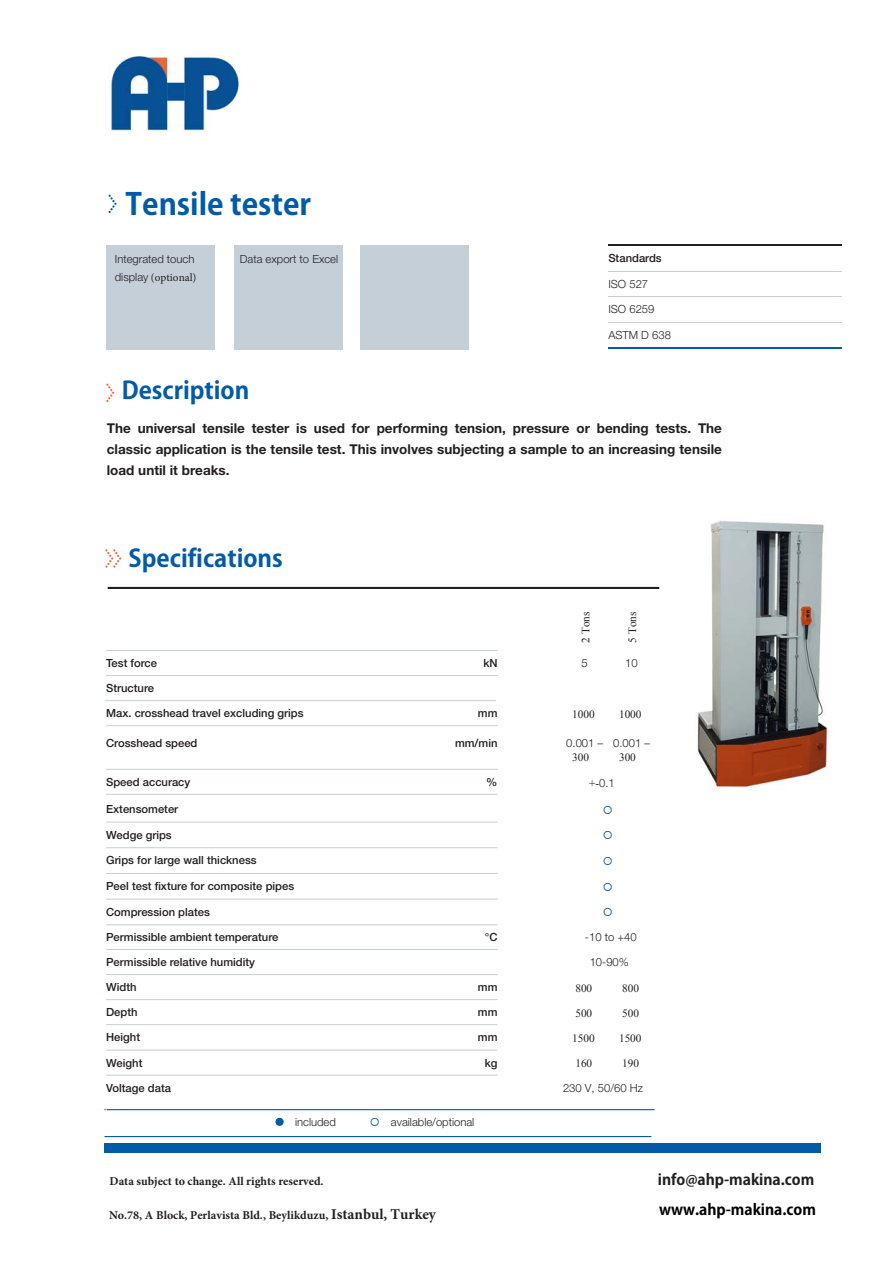
<style>
.page{position:relative;width:893px;height:1263px;background:#fff}
.page>*{position:absolute;margin:0;border:0;box-sizing:border-box;transform-origin:0 0}
.t1{font:700 30px "Adobe Gothic Std";color:#015ba7}
.t2{font:700 24px "Adobe Gothic Std";color:#015ba7}
.t3{font:700 15px "Adobe Gothic Std";color:#231f20}
.t4{font:700 15px "Adobe Gothic Std";color:#000}
.t5{font:700 13.5px/21px "Helvetica Neue LT Pro";color:#231f20;text-align:justify}
.t6{font:700 12px "Minion Pro";color:#231f20}
.t7{font:500 11.25px "Helvetica Neue LT Pro";color:#231f20}
.t8{font:300 11.25px "Helvetica Neue LT Pro";color:#231f20}
.t9{font:11.25px "Times New Roman";color:#231f20}
.t10{font:11.25px "Minion Pro";color:#231f20}
.s1{font-family:"Helvetica Neue LT Pro";font-weight:300}
.s2{color:#015ba7}
.s3{font-family:"Times New Roman";font-weight:400}
.s4{font-size:15px}
</style>
<div class="page">
<svg style="left:106px;top:384px;width:8px;height:18px"></svg>
<svg style="left:109px;top:195px;width:7px;height:18px"></svg>
<div style="left:106px;top:245px;width:109px;height:105px;background:#c4cfd7"></div>
<div style="left:234px;top:245px;width:109px;height:105px;background:#c4cfd7"></div>
<div style="left:360px;top:245px;width:108px;height:105px;background:#c4cfd7"></div>
<hr style="left:608px;top:245px;width:234px;height:1px;background:#231f20">
<hr style="left:608px;top:271px;width:234px;height:1px;background:#c4cfd7">
<hr style="left:608px;top:347px;width:234px;height:2px;background:#015ba7">
<hr style="left:608px;top:296px;width:234px;height:1px;background:#c4cfd7">
<hr style="left:608px;top:322px;width:234px;height:1px;background:#c4cfd7">
<img style="left:108px;top:54px;width:131px;height:77px">
<hr style="left:106px;top:650px;width:391px;height:1px;background:#c4cfd7">
<hr style="left:106px;top:675px;width:391px;height:1px;background:#c4cfd7">
<hr style="left:105px;top:700px;width:391px;height:1px;background:#c4cfd7">
<hr style="left:106px;top:725px;width:391px;height:1px;background:#c4cfd7">
<hr style="left:106px;top:769px;width:391px;height:1px;background:#c4cfd7">
<hr style="left:106px;top:794px;width:391px;height:1px;background:#c4cfd7">
<hr style="left:106px;top:822px;width:391px;height:1px;background:#c4cfd7">
<hr style="left:106px;top:847px;width:391px;height:1px;background:#c4cfd7">
<hr style="left:106px;top:873px;width:391px;height:1px;background:#c4cfd7">
<hr style="left:106px;top:899px;width:391px;height:1px;background:#c4cfd7">
<hr style="left:106px;top:925px;width:391px;height:1px;background:#c4cfd7">
<hr style="left:106px;top:949px;width:391px;height:1px;background:#c4cfd7">
<hr style="left:106px;top:974px;width:391px;height:1px;background:#c4cfd7">
<hr style="left:106px;top:999px;width:391px;height:1px;background:#c4cfd7">
<hr style="left:106px;top:1024px;width:391px;height:1px;background:#c4cfd7">
<hr style="left:106px;top:1050px;width:391px;height:1px;background:#c4cfd7">
<hr style="left:106px;top:1075px;width:391px;height:1px;background:#c4cfd7">
<hr style="left:104px;top:1109px;width:550px;height:1px;background:#015ba7">
<hr style="left:104px;top:1136px;width:547px;height:1px;background:#015ba7">
<hr style="left:108px;top:587px;width:551px;height:2px;background:#231f20">
<hr style="left:105px;top:1109px;width:2px;height:26px;background:#fff">
<svg style="left:275px;top:1117px;width:9px;height:9px"></svg>
<svg style="left:105px;top:549px;width:16px;height:19px"></svg>
<img style="left:697px;top:520px;width:131px;height:267px">
<div style="left:104px;top:1143px;width:716px;height:10px;background:#015ba7"></div>
<h1 class="t1" style="left:126px;top:186px;width:187px">Tensile tester</h1>
<p class="t8" style="left:115px;top:255px;width:81px">Integrated touch</p>
<p class="t10" style="left:115px;top:270px;width:83px"><span class="s1">display</span> (optional)</p>
<p class="t8" style="left:240px;top:252px;width:100px">Data export to Excel</p>
<p class="t7" style="left:608px;top:254px;width:55px">Standards</p>
<p class="t8" style="left:608px;top:279px;width:41px">ISO 527</p>
<p class="t8" style="left:608px;top:305px;width:48px">ISO 6259</p>
<p class="t8" style="left:608px;top:330px;width:64px">ASTM D 638</p>
<h2 class="t2" style="left:122px;top:375px;width:129px">Description</h2>
<p class="t5" style="left:107px;top:417px;width:616px">The universal tensile tester is used for performing tension, pressure or bending tests. The classic application is the tensile test. This involves subjecting a sample to an increasing tensile load until it breaks.</p>
<h2 class="t2" style="left:129px;top:544px;width:156px">Specifications</h2>
<p class="t9" style="left:578px;top:643px;width:32px;rotate:-90deg">2 Tons</p>
<p class="t9" style="left:624px;top:643px;width:32px;rotate:-90deg">5 Tons</p>
<p class="t7" style="left:106px;top:659px;width:52px">Test force</p>
<p class="t7" style="left:483px;top:659px;width:16px">kN</p>
<p class="t8" style="left:581px;top:659px;width:8px">5</p>
<p class="t8" style="left:625px;top:659px;width:14px">10</p>
<p class="t7" style="left:106px;top:684px;width:49px">Structure</p>
<p class="t7" style="left:106px;top:709px;width:199px">Max. crosshead travel excluding grips</p>
<p class="t7" style="left:478px;top:709px;width:21px">mm</p>
<p class="t9" style="left:572px;top:706px;width:24px">1000</p>
<p class="t9" style="left:619px;top:706px;width:24px">1000</p>
<p class="t7" style="left:106px;top:739px;width:93px">Crosshead speed</p>
<p class="t7" style="left:455px;top:739px;width:44px">mm/min</p>
<p class="t8" style="left:566px;top:739px;width:38px">0.001 –</p>
<p class="t9" style="left:572px;top:750px;width:18px">300</p>
<p class="t8" style="left:613px;top:739px;width:38px">0.001 –</p>
<p class="t9" style="left:619px;top:750px;width:18px">300</p>
<p class="t7" style="left:106px;top:778px;width:86px">Speed accuracy</p>
<p class="t7" style="left:486px;top:778px;width:13px">%</p>
<p class="t7" style="left:106px;top:805px;width:74px">Extensometer</p>
<p class="t7" style="left:106px;top:830px;width:67px">Wedge grips</p>
<p class="t7" style="left:106px;top:856px;width:152px">Grips for large wall thickness</p>
<p class="t7" style="left:106px;top:882px;width:189px">Peel test fixture for composite pipes</p>
<p class="t7" style="left:106px;top:907px;width:105px">Compression plates</p>
<p class="t7" style="left:106px;top:933px;width:174px">Permissible ambient temperature</p>
<p class="t7" style="left:485px;top:933px;width:14px">°C</p>
<p class="t8" style="left:585px;top:933px;width:53px">-10 to +40</p>
<p class="t7" style="left:106px;top:958px;width:150px">Permissible relative humidity</p>
<p class="t8" style="left:589px;top:958px;width:41px">10-90%</p>
<p class="t7" style="left:106px;top:983px;width:32px">Width</p>
<p class="t7" style="left:478px;top:983px;width:21px">mm</p>
<p class="t9" style="left:575px;top:980px;width:18px">800</p>
<p class="t9" style="left:622px;top:980px;width:18px">800</p>
<p class="t7" style="left:106px;top:1008px;width:33px">Depth</p>
<p class="t7" style="left:478px;top:1008px;width:21px">mm</p>
<p class="t9" style="left:575px;top:1005px;width:18px">500</p>
<p class="t9" style="left:622px;top:1005px;width:18px">500</p>
<p class="t7" style="left:106px;top:1033px;width:35px">Height</p>
<p class="t7" style="left:478px;top:1033px;width:21px">mm</p>
<p class="t9" style="left:572px;top:1031px;width:24px">1500</p>
<p class="t9" style="left:619px;top:1031px;width:24px">1500</p>
<p class="t7" style="left:106px;top:1058px;width:38px">Weight</p>
<p class="t7" style="left:485px;top:1058px;width:14px">kg</p>
<p class="t9" style="left:575px;top:1056px;width:18px">160</p>
<p class="t9" style="left:622px;top:1056px;width:18px">190</p>
<p class="t7" style="left:106px;top:1083px;width:66px">Voltage data</p>
<p class="t8" style="left:563px;top:1083px;width:81px">230 V, 50/60 Hz</p>
<p class="t8" style="left:275px;top:1118px;width:62px"><span class="s2">●</span> included</p>
<p class="t8" style="left:369px;top:1118px;width:106px"><span class="s2">○</span> available/optional</p>
<p class="t8" style="left:589px;top:779px;width:27px"><span class="s3">+-</span>0.1</p>
<p class="t6" style="left:109px;top:1173px;width:216px">Data subject to change. All rights reserved.</p>
<p class="t6" style="left:109px;top:1207px;width:328px">No.78, A Block, Perlavista Bld., Beylikduzu, <span class="s4">Istanbul, Turkey</span></p>
<h3 class="t3" style="left:657px;top:1170px;width:158px">info@ahp-makina.com</h3>
<h3 class="t4" style="left:659px;top:1200px;width:158px">www.ahp-makina.com</h3>
</div>
